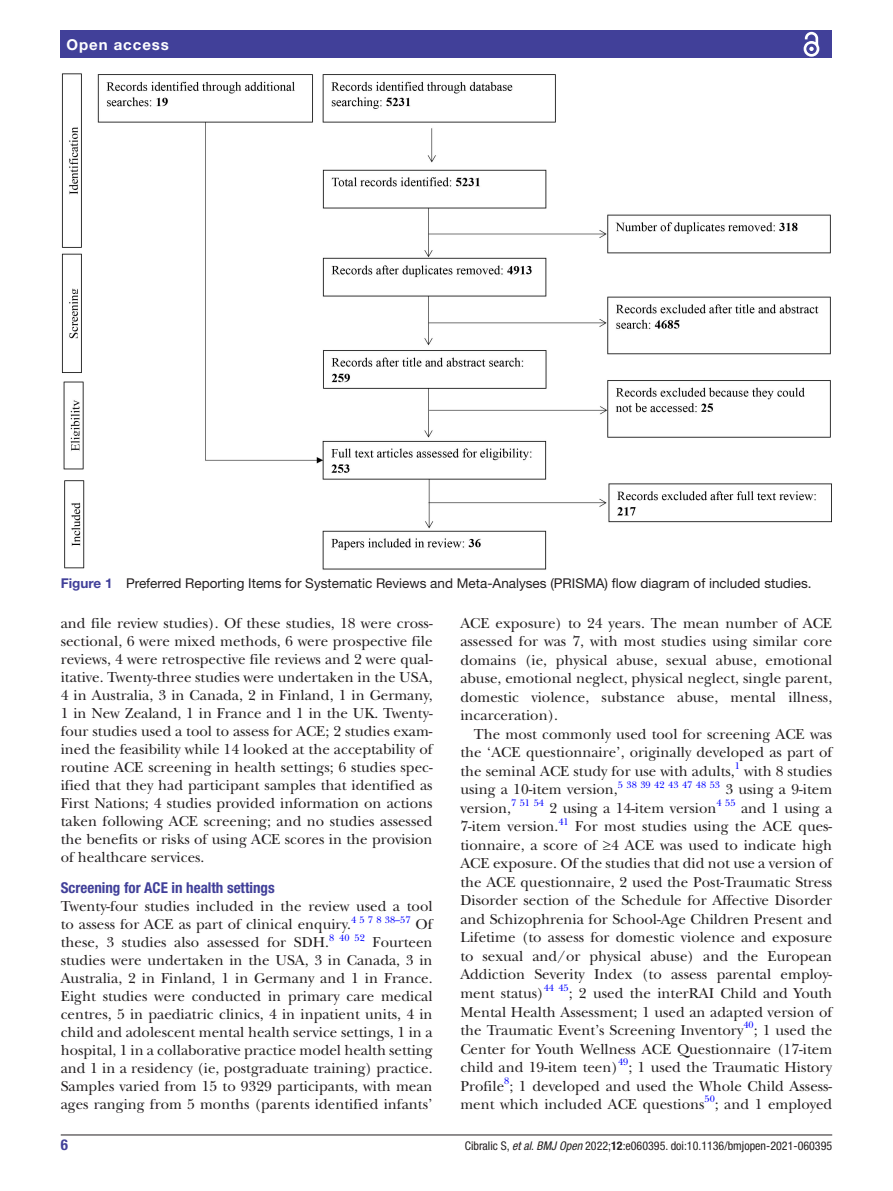
<style>
.page{position:relative;width:893px;height:1191px;background:#fff}
.page>*{position:absolute;margin:0;border:0;box-sizing:border-box;transform-origin:0 0}
.t1{font:15px/18px "New Baskerville";color:#231f20;text-align:justify}
.t2{font:700 condensed 15px "Helvetica Neue LT Std";color:#414099}
.t3{font:700 15px "Helvetica Neue LT Std";letter-spacing:.065em;color:#fff}
.t4{font:13.5px "Helvetica Neue LT Std";color:#231f20}
.t5{font:condensed 12px "Helvetica Neue LT Std";color:#231f20}
.t6{font:9.9px "New Baskerville";color:#00f}
.s1{font-weight:700;color:#414099}
.s2{font-style:italic}
.s3{font-weight:700}
</style>
<div class="page">
<hr style="left:61px;top:1134px;width:771px;height:1px;background:#231f20">
<div style="left:61px;top:31px;width:771px;height:27px;background:#414099"></div>
<svg style="left:803px;top:31px;width:17px;height:26px"></svg>
<img style="left:61px;top:73px;width:771px;height:497px">
<p class="t3" style="left:66px;top:35px;width:104px">Open access</p>
<p class="t4" style="left:61px;top:575px;width:752px"><span class="s1">Figure 1</span> Preferred Reporting Items for Systematic Reviews and Meta-Analyses (PRISMA) flow diagram of included studies.</p>
<p class="t1" style="left:61px;top:614px;width:373px">and file review studies). Of these studies, 18 were cross&shy;sectional, 6 were mixed methods, 6 were prospective file reviews, 4 were retrospective file reviews and 2 were qual&shy;itative. Twenty-three studies were undertaken in the USA, 4 in Australia, 3 in Canada, 2 in Finland, 1 in Germany, 1 in New Zealand, 1 in France and 1 in the UK. Twenty&shy;four studies used a tool to assess for ACE; 2 studies exam&shy;ined the feasibility while 14 looked at the acceptability of routine ACE screening in health settings; 6 studies spec&shy;ified that they had participant samples that identified as First Nations; 4 studies provided information on actions taken following ACE screening; and no studies assessed the benefits or risks of using ACE scores in the provision of healthcare services.</p>
<p class="t2" style="left:61px;top:879px;width:216px">Screening for ACE in health settings</p>
<p class="t1" style="left:61px;top:897px;width:373px">Twenty-four studies included in the review used a tool to assess for ACE as part of clinical enquiry.<sup>4</sup> <sup>5</sup> <sup>7</sup> <sup>8</sup> <sup>38–57</sup> Of these, 3 studies also assessed for SDH.</p>
<p class="t6" style="left:329px;top:931px;width:37px">8 40 52</p>
<p class="t1" style="left:61px;top:933px;width:373px;text-indent:312px">Fourteen studies were undertaken in the USA, 3 in Canada, 3 in Australia, 2 in Finland, 1 in Germany and 1 in France.<br>Eight studies were conducted in primary care medical centres, 5 in paediatric clinics, 4 in inpatient units, 4 in child and adolescent mental health service settings, 1 in a hospital, 1 in a collaborative practice model health setting and 1 in a residency (ie, postgraduate training) practice.<br>Samples varied from 15 to 9329 participants, with mean ages ranging from 5 months (parents identified infants’</p>
<p class="t1" style="left:460px;top:613px;width:373px;line-height:18.5px">ACE exposure) to 24 years. The mean number of ACE assessed for was 7, with most studies using similar core domains (ie, physical abuse, sexual abuse, emotional abuse, emotional neglect, physical neglect, single parent, domestic violence, substance abuse, mental illness, incarceration).</p>
<p class="t1" style="left:460px;top:725px;width:373px;line-height:18.5px;text-indent:14px">The most commonly used tool for screening ACE was the ‘ACE questionnaire’, originally developed as part of the seminal ACE study for use with adults,</p>
<p class="t6" style="left:735px;top:760px;width:7px">1</p>
<p class="t1" style="left:744px;top:762px;width:90px">with 8 studies</p>
<p class="t1" style="left:460px;top:780px;width:159px">using a 10-item version,</p>
<p class="t6" style="left:618px;top:778px;width:104px">5 38 39 42 43 47 48 53</p>
<p class="t1" style="left:460px;top:780px;width:373px;line-height:18.5px;text-indent:265px">3 using a 9-item version,<sup>7</sup> <sup>51</sup> <sup>54</sup> 2 using a 14-item version<sup>4</sup> <sup>55</sup> and 1 using a 7-item version.</p>
<p class="t6" style="left:558px;top:815px;width:12px">41</p>
<p class="t1" style="left:460px;top:817px;width:373px;line-height:18.5px;text-indent:115px">For most studies using the ACE ques&shy;tionnaire, a score of ≥4 ACE was used to indicate high ACE exposure. Of the studies that did not use a version of the ACE questionnaire, 2 used the Post-Traumatic Stress Disorder section of the Schedule for Affective Disorder and Schizophrenia for School-Age Children Present and Lifetime (to assess for domestic violence and exposure to sexual and/or physical abuse) and the European Addiction Severity Index (to assess parental employ&shy;ment status)</p>
<p class="t6" style="left:544px;top:982px;width:26px">44 45</p>
<p class="t1" style="left:460px;top:984px;width:373px;line-height:18.5px;text-indent:108px">; 2 used the interRAI Child and Youth Mental Health Assessment; 1 used an adapted version of the Traumatic Event’s Screening Inventory</p>
<p class="t6" style="left:743px;top:1019px;width:12px">40</p>
<p class="t1" style="left:460px;top:1021px;width:373px;line-height:18.5px;text-indent:293px">; 1 used the Center for Youth Wellness ACE Questionnaire (17-item child and 19-item teen)</p>
<p class="t6" style="left:618px;top:1056px;width:12px">49</p>
<p class="t1" style="left:460px;top:1058px;width:373px;line-height:18.5px;text-align:right">; 1 used the Traumatic History<br>Profile ; 1 developed and used the Whole Child Assess-</p>
<p class="t6" style="left:504px;top:1074px;width:7px">8</p>
<p class="t1" style="left:460px;top:1095px;width:246px">ment which included ACE questions</p>
<p class="t6" style="left:704px;top:1093px;width:12px">50</p>
<p class="t1" style="left:715px;top:1095px;width:119px">; and 1 employed</p>
<p class="t2" style="left:61px;top:1135px;width:9px">6</p>
<p class="t5" style="left:465px;top:1138px;width:369px">Cibralic S, <span class="s2">et al</span>. <span class="s2">BMJ Open</span> 2022;<span class="s3">12</span>:e060395. doi:10.1136/bmjopen-2021-060395</p>
</div>
